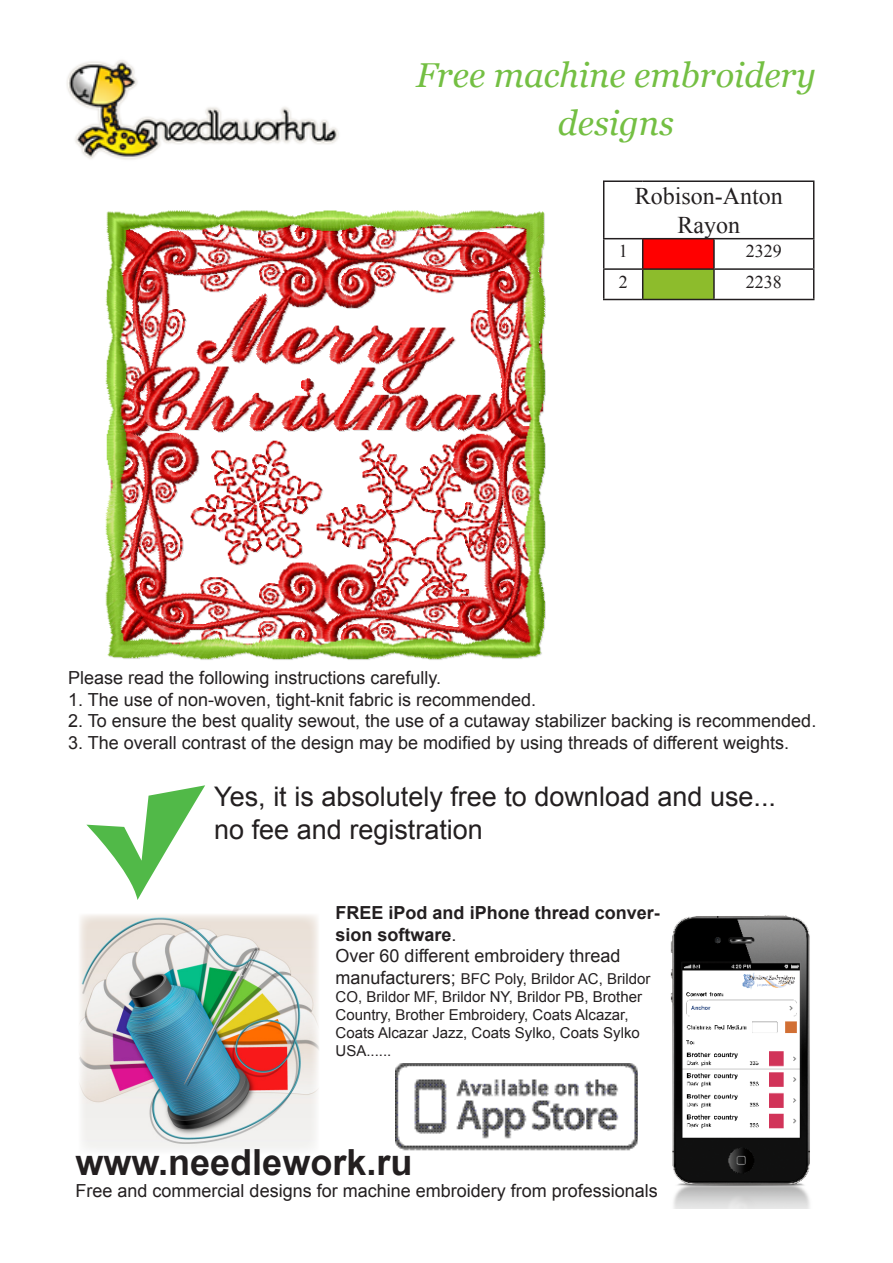
<style>
.page{position:relative;width:893px;height:1263px;background:#fff}
.page>*{position:absolute;margin:0;border:0;box-sizing:border-box;transform-origin:0 0}
.t1{font:700 36px "Arial";color:#231f20}
.t2{font:italic 34.5px/48px "Georgia";color:#74bf43;text-align:center}
.t3{font:27px "Arial";color:#231f20}
.t4{font:24px/28.8px "Times New Roman";color:#231f20;text-align:center}
.t5{font:18px "Arial";color:#231f20}
.t6{font:700 18px/21.6px "Arial";color:#231f20}
.t7{font:18px "Times New Roman";color:#231f20}
.t8{font:15px/18px "Arial";color:#231f20}
.s1{font-weight:400}
.s2{font-size:18px}
</style>
<div class="page">
<img style="left:79px;top:914px;width:240px;height:235px">
<img style="left:67px;top:60px;width:272px;height:100px">
<img style="left:670px;top:915px;width:140px;height:294px">
<img style="left:395px;top:1063px;width:242px;height:88px">
<svg style="left:86px;top:785px;width:119px;height:115px"></svg>
<div style="left:643px;top:239px;width:71px;height:30px;background:#f00"></div>
<div style="left:643px;top:269px;width:71px;height:30px;background:#8dbc2c"></div>
<hr style="left:603px;top:180px;width:40px;height:2px;background:#231f20">
<hr style="left:603px;top:182px;width:1px;height:56px;background:#231f20">
<hr style="left:643px;top:180px;width:71px;height:2px;background:#231f20">
<hr style="left:714px;top:180px;width:100px;height:2px;background:#231f20">
<hr style="left:813px;top:182px;width:1px;height:56px;background:#231f20">
<hr style="left:603px;top:238px;width:40px;height:1px;background:#231f20">
<hr style="left:643px;top:238px;width:71px;height:1px;background:#231f20">
<hr style="left:603px;top:268px;width:40px;height:2px;background:#231f20">
<svg style="left:603px;top:239px;width:1px;height:60px"></svg>
<hr style="left:643px;top:268px;width:71px;height:2px;background:#231f20">
<svg style="left:642px;top:239px;width:1px;height:60px"></svg>
<hr style="left:603px;top:299px;width:40px;height:1px;background:#231f20">
<hr style="left:643px;top:299px;width:71px;height:1px;background:#231f20">
<hr style="left:714px;top:238px;width:100px;height:1px;background:#231f20">
<hr style="left:713px;top:239px;width:2px;height:29px;background:#231f20">
<hr style="left:714px;top:268px;width:100px;height:2px;background:#231f20">
<hr style="left:713px;top:270px;width:2px;height:29px;background:#231f20">
<svg style="left:813px;top:239px;width:1px;height:60px"></svg>
<hr style="left:714px;top:299px;width:100px;height:1px;background:#231f20">
<img style="left:105px;top:210px;width:440px;height:450px">
<p class="t2" style="left:416px;top:51px;width:401px">Free machine embroidery designs</p>
<h3 class="t4" style="left:635px;top:181px;width:150px">Robison-Anton<br>Rayon</h3>
<p class="t7" style="left:619px;top:239px;width:10px">1</p>
<p class="t7" style="left:746px;top:239px;width:37px">2329</p>
<p class="t7" style="left:619px;top:269px;width:10px">2</p>
<p class="t7" style="left:746px;top:269px;width:37px">2238</p>
<p class="t5" style="left:68px;top:666px;width:374px">Please read the following instructions carefully.</p>
<p class="t5" style="left:68px;top:688px;width:469px">1. The use of non-woven, tight-knit fabric is recommended.</p>
<p class="t5" style="left:68px;top:709px;width:750px">2. To ensure the best quality sewout, the use of a cutaway stabilizer backing is recommended.</p>
<p class="t5" style="left:68px;top:731px;width:722px">3. The overall contrast of the design may be modified by using threads of different weights.</p>
<p class="t3" style="left:214px;top:779px;width:563px">Yes, it is absolutely free to download and use...</p>
<p class="t3" style="left:214px;top:811px;width:270px">no fee and registration</p>
<p class="t6" style="left:336px;top:902px;width:326px">FREE iPod and iPhone thread conver&shy;sion software<span class="s1">.</span></p>
<p class="t5" style="left:336px;top:944px;width:286px">Over 60 different embroidery thread</p>
<p class="t8" style="left:336px;top:970px;width:316px"><span class="s2">manufacturers;</span> BFC Poly, Brildor AC, Brildor CO, Brildor MF, Brildor NY, Brildor PB, Brother Country, Brother Embroidery, Coats Alcazar, Coats Alcazar Jazz, Coats Sylko, Coats Sylko USA......</p>
<p class="t1" style="left:76px;top:1138px;width:338px">www.needlework.ru</p>
<p class="t5" style="left:76px;top:1179px;width:584px">Free and commercial designs for machine embroidery from professionals</p>
</div>
